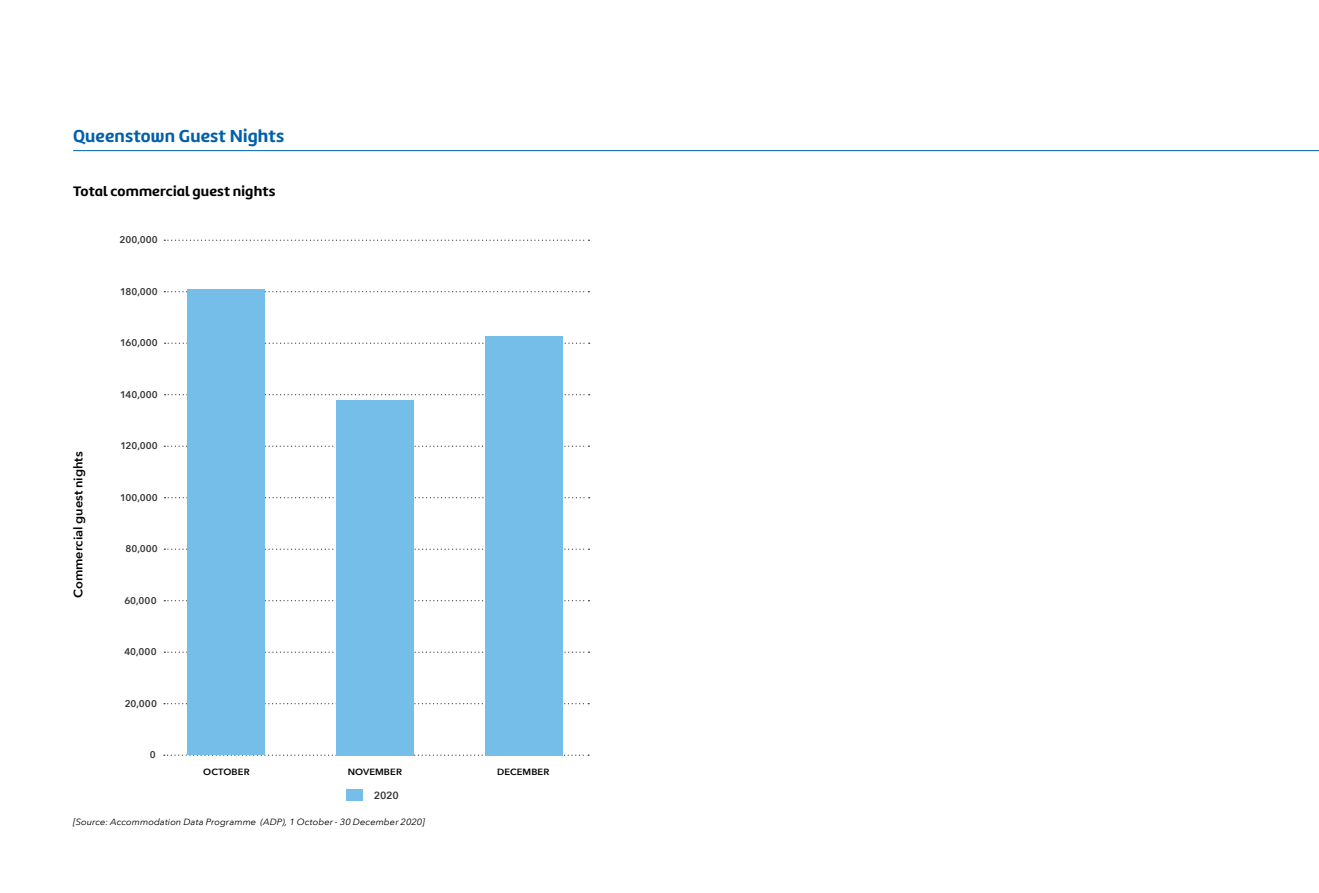
<style>
.page{position:relative;width:1319px;height:893px;background:#fff}
.page>*{position:absolute;margin:0;border:0;box-sizing:border-box;transform-origin:0 0}
.t1{font:18px "Marine UP Bold";letter-spacing:.01em;color:#005fab}
.t2{font:14.25px "Marine UP Bold";letter-spacing:.01em;color:#000;scale:1.05 1}
.t3{font:600 12.3px "Avenir Next LT Pro";color:#000;scale:1.05 1}
.t4{font:600 10.35px "Avenir Next LT Pro";color:#333}
.t5{font:600 9.75px "Avenir Next LT Pro";letter-spacing:.01em;color:#333}
.t6{font:italic 9px "Avenir Next LT Pro";letter-spacing:.005em;color:#000;scale:1.05 1}
.t7{font:600 9px "Avenir Next LT Pro";letter-spacing:.01em;color:#000;scale:1.05 1}
</style>
<div class="page">
<hr style="left:73px;top:150px;width:1245px;height:1px;background:#005fab">
<svg style="left:164px;top:600px;width:425px;height:1px"></svg>
<svg style="left:164px;top:652px;width:425px;height:1px"></svg>
<svg style="left:164px;top:703px;width:425px;height:1px"></svg>
<svg style="left:164px;top:755px;width:425px;height:1px"></svg>
<svg style="left:164px;top:549px;width:425px;height:1px"></svg>
<svg style="left:164px;top:446px;width:425px;height:1px"></svg>
<svg style="left:164px;top:291px;width:425px;height:1px"></svg>
<svg style="left:164px;top:343px;width:425px;height:1px"></svg>
<svg style="left:164px;top:497px;width:425px;height:1px"></svg>
<svg style="left:164px;top:394px;width:425px;height:1px"></svg>
<div style="left:187px;top:290px;width:78px;height:465px;background:#76beea"></div>
<div style="left:485px;top:336px;width:77px;height:419px;background:#76beea"></div>
<div style="left:336px;top:400px;width:78px;height:355px;background:#76beea"></div>
<svg style="left:164px;top:240px;width:425px;height:1px"></svg>
<div style="left:347px;top:789px;width:16px;height:12px;background:#76beea"></div>
<h1 class="t1" style="left:73px;top:124px;width:213px">Queenstown Guest Nights</h1>
<h2 class="t2" style="left:73px;top:181px;width:194px">Total commercial guest nights</h2>
<p class="t5" style="left:120px;top:234px;width:40px">200,000</p>
<p class="t5" style="left:120px;top:286px;width:39px">180,000</p>
<p class="t5" style="left:120px;top:337px;width:39px">160,000</p>
<p class="t3" style="left:71px;top:598px;width:141px;rotate:-90deg">Commercial guest nights</p>
<p class="t5" style="left:120px;top:389px;width:39px">140,000</p>
<p class="t5" style="left:120px;top:440px;width:39px">120,000</p>
<p class="t5" style="left:120px;top:492px;width:39px">100,000</p>
<p class="t5" style="left:126px;top:543px;width:34px">80,000</p>
<p class="t5" style="left:124px;top:595px;width:34px">60,000</p>
<p class="t5" style="left:124px;top:646px;width:34px">40,000</p>
<p class="t5" style="left:125px;top:698px;width:34px">20,000</p>
<p class="t5" style="left:150px;top:749px;width:7px">0</p>
<p class="t7" style="left:203px;top:767px;width:46px">OCTOBER</p>
<p class="t7" style="left:348px;top:767px;width:53px">NOVEMBER</p>
<p class="t7" style="left:497px;top:767px;width:51px">DECEMBER</p>
<p class="t4" style="left:373px;top:789px;width:27px">2020</p>
<p class="t6" style="left:73px;top:817px;width:336px">[Source: Accommodation Data Programme (ADP), 1 October - 30 December 2020]</p>
</div>
